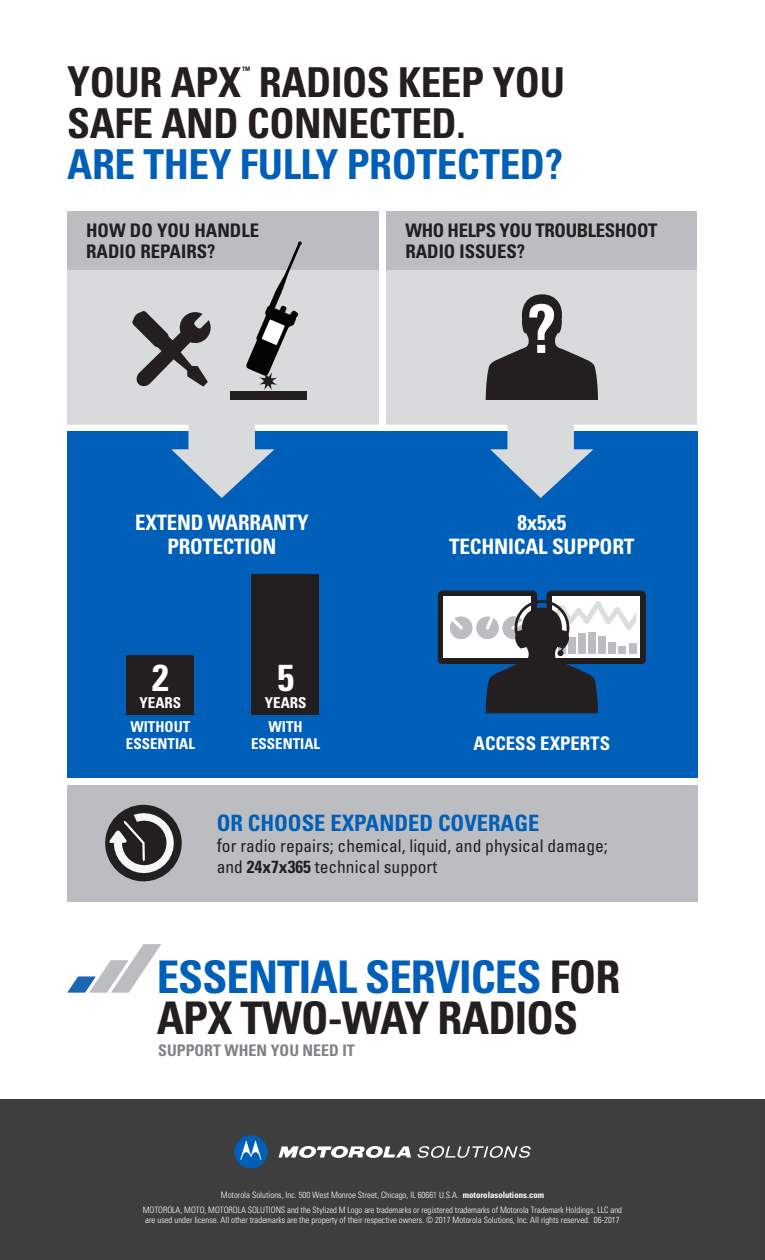
<style>
.page{position:relative;width:765px;height:1260px;background:#fff}
.page>*{position:absolute;margin:0;border:0;box-sizing:border-box;transform-origin:0 0}
.t1{font:700 condensed 45px/41.2px "Univers";letter-spacing:-.02em;color:#231f20}
.t2{font:700 condensed 41.25px "Univers";letter-spacing:-.01em;color:#231f20}
.t3{font:700 condensed 41.25px "Univers";letter-spacing:-.01em;color:#005fb9}
.t4{font:700 condensed 37.5px "Univers";color:#fff}
.t5{font:700 condensed 22.5px "Univers";color:#005fb9}
.t6{font:700 condensed 21.25px/23.8px "Univers";letter-spacing:-.01em;color:#fff;text-align:center}
.t7{font:700 condensed 18.75px/21.2px "Univers";letter-spacing:-.02em;color:#231f20}
.t8{font:700 condensed 18.75px/21.2px "Univers";color:#231f20}
.t9{font:700 condensed 18.75px "Univers";color:#fff}
.t10{font:condensed 17.5px/21.2px "Univers";color:#231f20}
.t11{font:700 condensed 16px "Univers";color:#808285}
.t12{font:700 condensed 15px/23.8px "Univers";color:#fff;text-align:center}
.t13{font:300 condensed 8.75px/14.2px "Univers";color:#fff;text-align:center}
.t14{font:700 condensed 6.12px "Univers";color:#231f20}
.s1{font-size:18.75px}
.s2{font-weight:700}
.s3{color:#005fb9}
</style>
<div class="page">
<div style="left:386px;top:252px;width:311px;height:178px;background:#d9dadc"></div>
<div style="left:67px;top:261px;width:312px;height:169px;background:#d9dadc"></div>
<div style="left:67px;top:211px;width:312px;height:59px;background:#bcbdc0"></div>
<div style="left:386px;top:211px;width:311px;height:59px;background:#bcbdc0"></div>
<div style="left:67px;top:785px;width:631px;height:116px;background:#bcbdc0"></div>
<div style="left:0;top:1099px;width:765px;height:161px;background:#3e3e3f"></div>
<div style="left:67px;top:428px;width:631px;height:350px;background:#005fb9"></div>
<div style="left:54px;top:425px;width:665px;height:6px;background:#fff"></div>
<svg style="left:171px;top:425px;width:103px;height:73px"></svg>
<svg style="left:490px;top:425px;width:103px;height:73px"></svg>
<svg style="left:105px;top:804px;width:77px;height:78px"></svg>
<div style="left:127px;top:655px;width:67px;height:60px;background:#231f20"></div>
<div style="left:252px;top:574px;width:67px;height:141px;background:#231f20"></div>
<svg style="left:279px;top:1146px;width:132px;height:12px"></svg>
<svg style="left:418px;top:1146px;width:113px;height:12px"></svg>
<div style="left:234px;top:1135px;width:33px;height:33px;background:#005fb9;border-radius:50%"></div>
<svg style="left:240px;top:1140px;width:22px;height:20px"></svg>
<svg style="left:67px;top:944px;width:94px;height:49px"></svg>
<div style="left:230px;top:391px;width:77px;height:9px;background:#231f20"></div>
<svg style="left:246px;top:241px;width:56px;height:149px"></svg>
<div style="left:438px;top:591px;width:99px;height:73px;background:#221e20;border-radius:5px"></div>
<div style="left:444px;top:596px;width:87px;height:62px;background:#fff"></div>
<div style="left:547px;top:591px;width:99px;height:73px;background:#221e20;border-radius:5px"></div>
<div style="left:553px;top:596px;width:87px;height:62px;background:#fff"></div>
<div style="left:450px;top:616px;width:23px;height:23px;background:#bcbdc0;border-radius:50%"></div>
<svg style="left:450px;top:616px;width:16px;height:16px"></svg>
<div style="left:476px;top:616px;width:23px;height:23px;background:#bcbdc0;border-radius:50%"></div>
<svg style="left:483px;top:600px;width:153px;height:113px"></svg>
<svg style="left:486px;top:294px;width:112px;height:106px"></svg>
<svg style="left:132px;top:311px;width:79px;height:76px"></svg>
<h2 class="t2" style="left:67px;top:57px;width:499px">YOUR APX RADIOS KEEP YOU</h2>
<p class="t14" style="left:242px;top:65px;width:10px">TM</p>
<h2 class="t2" style="left:67px;top:98px;width:400px">SAFE AND CONNECTED.</h2>
<h2 class="t3" style="left:67px;top:139px;width:497px">ARE THEY FULLY PROTECTED?</h2>
<h3 class="t8" style="left:86px;top:219px;width:174px">HOW DO YOU HANDLE<br>RADIO REPAIRS?</h3>
<h3 class="t7" style="left:405px;top:219px;width:254px">WHO HELPS YOU TROUBLESHOOT<br>RADIO ISSUES?</h3>
<h3 class="t6" style="left:135px;top:511px;width:175px">EXTEND WARRANTY<br>PROTECTION</h3>
<h3 class="t6" style="left:449px;top:511px;width:187px">8x5x5<br>TECHNICAL SUPPORT</h3>
<h3 class="t4" style="left:152px;top:654px;width:18px">2</h3>
<h3 class="t12" style="left:130px;top:691px;width:62px">YEARS<br>WITHOUT</h3>
<h3 class="t12" style="left:126px;top:732px;width:71px">ESSENTIAL</h3>
<h3 class="t4" style="left:277px;top:654px;width:18px">5</h3>
<h3 class="t12" style="left:265px;top:691px;width:43px;text-align:left">YEARS<br>WITH</h3>
<h3 class="t12" style="left:251px;top:732px;width:71px">ESSENTIAL</h3>
<h3 class="t9" style="left:474px;top:732px;width:138px">ACCESS EXPERTS</h3>
<h3 class="t5" style="left:217px;top:809px;width:324px">OR CHOOSE EXPANDED COVERAGE</h3>
<h3 class="t10" style="left:217px;top:835px;width:393px"><span class="s1">f</span>or radio repairs; chemical, liquid, and physical damage; and <span class="s2">24x7x365</span> technical support</h3>
<h1 class="t1" style="left:157px;top:956px;width:465px"><span class="s3">ESSENTIAL SERVICES</span> FOR<br>APX TWO-WAY RADIOS</h1>
<h3 class="t11" style="left:158px;top:1040px;width:198px">SUPPORT WHEN YOU NEED IT</h3>
<p class="t13" style="left:143px;top:1188px;width:481px">Motorola Solutions, Inc. 500 West Monroe Street, Chicago, IL 60661 U.S.A. <span class="s2">motorolasolutions.com<br></span>MOTOROLA, MOTO, MOTOROLA SOLUTIONS and the Stylized M Logo are trademarks or registered trademarks of Motorola Trademark Holdings, LLC and</p>
<p class="t13" style="left:145px;top:1213px;width:476px">are used under license. All other trademarks are the property of their respective owners. © 2017 Motorola Solutions, Inc. All rights reserved. 06-2017</p>
</div>
